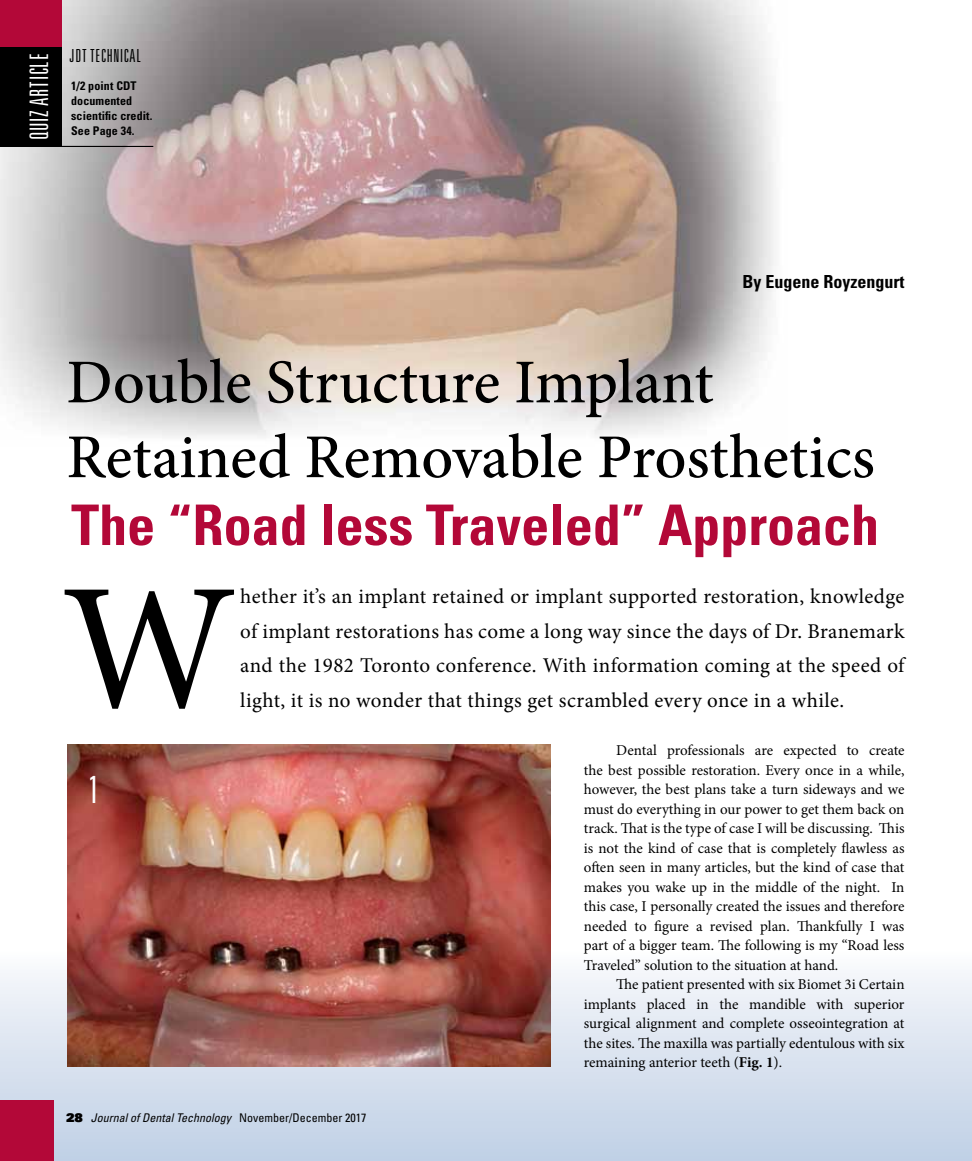
<style>
.page{position:relative;width:972px;height:1161px;background:#fff}
.page>*{position:absolute;margin:0;border:0;box-sizing:border-box;transform-origin:0 0}
.t1{font:180.3px "Minion Pro";color:#000}
.t2{font:500 62.4px/74.8px "Minion Pro";color:#000}
.t3{font:700 condensed 55.95px "Univers LT Std";color:#b30838}
.t4{font:300 ultra-condensed 37.5px "Univers LT Std";color:#fff}
.t5{font:300 ultra-condensed 25.5px "Univers LT Std";letter-spacing:.025em;color:#fff}
.t6{font:21px/34.5px "Minion Pro";letter-spacing:.02em;color:#000;text-align:justify}
.t7{font:700 condensed 18px "Univers LT Std";color:#000}
.t8{font:300 ultra-condensed 18px "Univers LT Std";letter-spacing:.04em;color:#000}
.t9{font:15px/19.5px "Minion Pro";color:#000;text-align:justify}
.t10{font:700 condensed 12px/15px "Univers LT Std";letter-spacing:.01em;color:#000}
.t11{font:italic condensed 12px "Univers LT Std";color:#000}
.s1{font-weight:700}
.s2{font-family:"Univers LT Std X Black";font-style:normal;font-stretch:normal}
.s3{font-style:normal}
</style>
<div class="page">
<img style="left:0;top:0;width:774px;height:437px">
<div style="left:0;top:913px;width:972px;height:248px;background:linear-gradient(to bottom,#fff,#bfcfe5)"></div>
<div style="left:0;top:1101px;width:54px;height:60px;background:#b30838"></div>
<div style="left:0;top:0;width:62px;height:147px;background:#b30838"></div>
<hr style="left:0;top:146px;width:153px;height:1px;background:#000">
<div style="left:0;top:47px;width:62px;height:100px;background:#000"></div>
<img style="left:68px;top:744px;width:483px;height:322px">
<h3 class="t5" style="left:26px;top:140px;width:87px;rotate:-90deg">QUIZ ARTICLE</h3>
<p class="t8" style="left:70px;top:46px;width:73px">JDT TECHNICAL</p>
<p class="t10" style="left:71px;top:78px;width:83px">1/2 point CDT documented scientific credit.<br>See Page 34.</p>
<p class="t7" style="left:743px;top:271px;width:163px">By Eugene Royzengurt</p>
<h2 class="t2" style="left:66px;top:345px;width:810px">Double Structure Implant<br>Retained Removable Prosthetics</h2>
<h3 class="t3" style="left:71px;top:491px;width:809px">The “Road less Traveled” Approach</h3>
<h1 class="t1" style="left:62px;top:528px;width:177px">W</h1>
<p class="t6" style="left:240px;top:579px;width:666px">hether it’s an implant retained or implant supported restoration, knowledge of implant restorations has come a long way since the days of Dr. Branemark and the 1982 Toronto conference. With information coming at the speed of light, it is no wonder that things get scrambled every once in a while.</p>
<p class="t9" style="left:584px;top:741px;width:322px;text-indent:32px">Dental professionals are expected to create the best possible restoration. Every once in a while, however, the best plans take a turn sideways and we must do everything in our power to get them back on track. That is the type of case I will be discussing. This is not the kind of case that is completely flawless as often seen in many articles, but the kind of case that makes you wake up in the middle of the night. In this case, I personally created the issues and therefore needed to figure a revised plan. Thankfully I was part of a bigger team. The following is my “Road less Traveled” solution to the situation at hand.</p>
<p class="t9" style="left:584px;top:975px;width:322px;text-indent:32px">The patient presented with six Biomet 3i Certain implants placed in the mandible with superior surgical alignment and complete osseointegration at the sites. The maxilla was partially edentulous with six remaining anterior teeth (<span class="s1">Fig. 1</span>).</p>
<h3 class="t4" style="left:88px;top:770px;width:12px">1</h3>
<p class="t11" style="left:66px;top:1110px;width:302px"><span class="s2">28</span> Journal of Dental Technology <span class="s3">November/December 2017</span></p>
</div>
